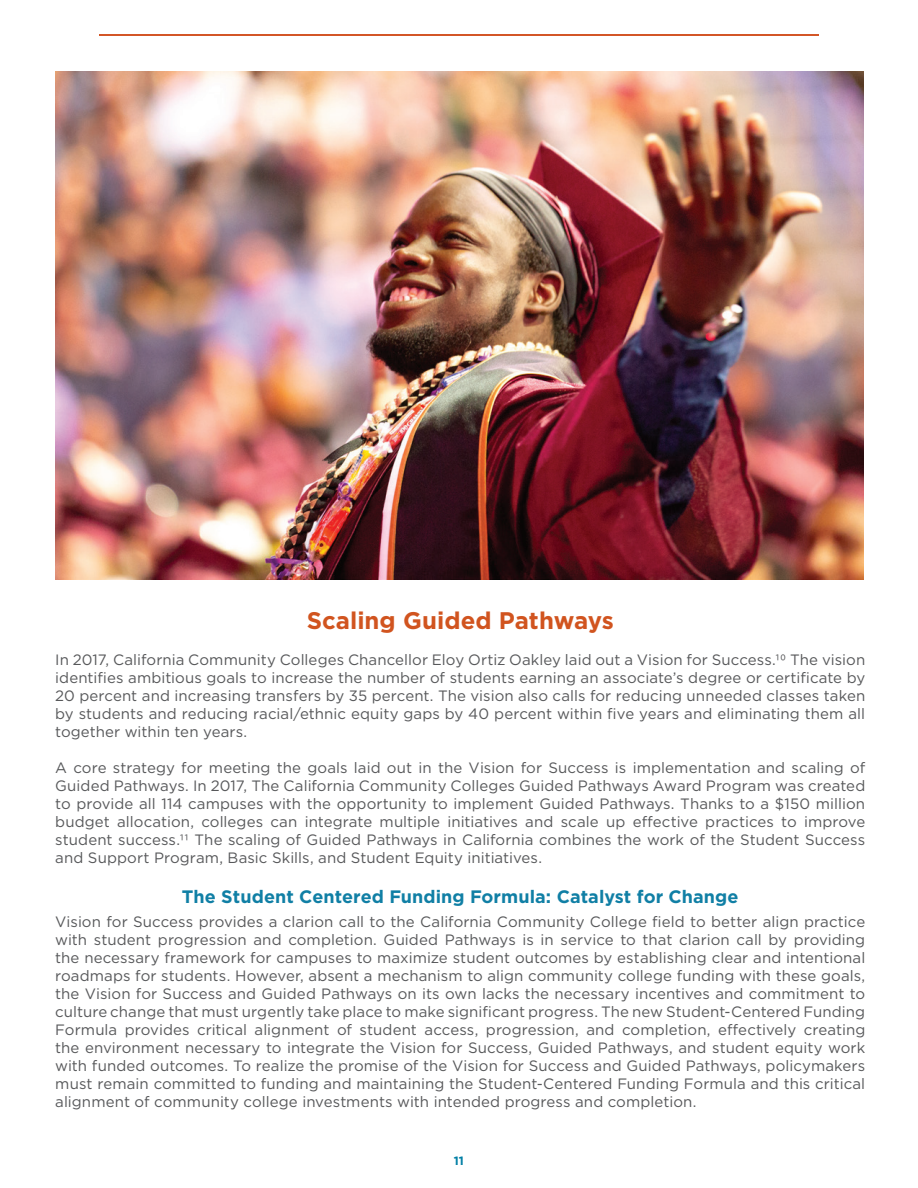
<style>
.page{position:relative;width:918px;height:1188px;background:#fff}
.page>*{position:absolute;margin:0;border:0;box-sizing:border-box;transform-origin:0 0}
.t1{font:700 24px "Gotham";color:#d1541f}
.t2{font:700 18px "Gotham";letter-spacing:.005em;color:#107fa5}
.t3{font:15px/18px "Gotham";letter-spacing:.005em;color:#57585a;text-align:justify}
.t4{font:700 12px "Gotham";color:#007fa5}
</style>
<div class="page">
<hr style="left:99px;top:35px;width:720px;height:1px;background:#d35627">
<img style="left:55px;top:71px;width:809px;height:509px">
<h1 class="t1" style="left:307px;top:605px;width:309px">Scaling Guided Pathways</h1>
<p class="t3" style="left:55px;top:651px;width:812px">In 2017, California Community Colleges Chancellor Eloy Ortiz Oakley laid out a Vision for Success.10 The vision identifies ambitious goals to increase the number of students earning an associate’s degree or certificate by 20 percent and increasing transfers by 35 percent. The vision also calls for reducing unneeded classes taken by students and reducing racial/ethnic equity gaps by 40 percent within five years and eliminating them all together within ten years.</p>
<p class="t3" style="left:55px;top:759px;width:812px">A core strategy for meeting the goals laid out in the Vision for Success is implementation and scaling of Guided Pathways. In 2017, The California Community Colleges Guided Pathways Award Program was created to provide all 114 campuses with the opportunity to implement Guided Pathways. Thanks to a $150 million budget allocation, colleges can integrate multiple initiatives and scale up effective practices to improve student success.11 The scaling of Guided Pathways in California combines the work of the Student Success and Support Program, Basic Skills, and Student Equity initiatives.</p>
<p class="t2" style="left:182px;top:885px;width:558px">The Student Centered Funding Formula: Catalyst for Change</p>
<p class="t3" style="left:55px;top:912px;width:812px">Vision for Success provides a clarion call to the California Community College field to better align practice with student progression and completion. Guided Pathways is in service to that clarion call by providing the necessary framework for campuses to maximize student outcomes by establishing clear and intentional roadmaps for students. However, absent a mechanism to align community college funding with these goals, the Vision for Success and Guided Pathways on its own lacks the necessary incentives and commitment to culture change that must urgently take place to make significant progress. The new Student-Centered Funding Formula provides critical alignment of student access, progression, and completion, effectively creating the environment necessary to integrate the Vision for Success, Guided Pathways, and student equity work with funded outcomes. To realize the promise of the Vision for Success and Guided Pathways, policymakers must remain committed to funding and maintaining the Student-Centered Funding Formula and this critical alignment of community college investments with intended progress and completion.</p>
<p class="t4" style="left:454px;top:1152px;width:12px">11</p>
</div>
